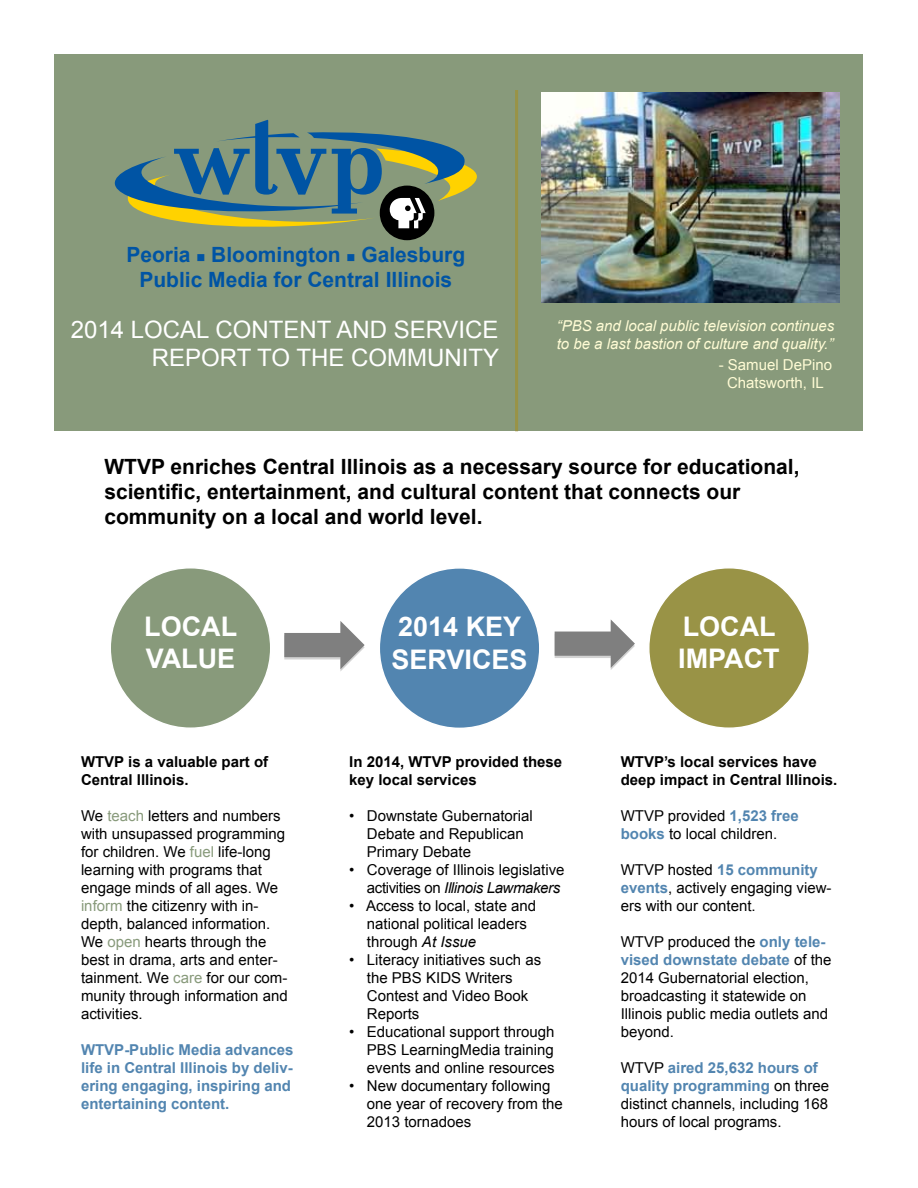
<style>
.page{position:relative;width:918px;height:1188px;background:#fff}
.page>*{position:absolute;margin:0;border:0;box-sizing:border-box;transform-origin:0 0}
.t1{font:700 27px/32.4px "Arial";color:#fff}
.t2{font:24px/28.8px "Arial";color:#fff;text-align:right}
.t3{font:700 21px/25.2px "Arial";color:#000}
.t4{font:700 21px/25.2px "Arial";color:#0054a4;text-align:center}
.t5{font:15px/18px "Arial";color:#000}
.t6{font:700 15px/18px "Arial";color:#000}
.t7{font:700 15px/18px "Arial";color:#5285b0}
.t8{font:italic 15px/18px "Arial";color:#fffcd5}
.t9{font:15px/18px "Arial";color:#fffcd5;text-align:center}
.s1{color:#889a7b}
.s2{font-style:italic}
.s3{font-weight:700;color:#5285b0}
</style>
<div class="page">
<div style="left:55px;top:55px;width:808px;height:376px;background:#889a7b"></div>
<hr style="left:515px;top:90px;width:3px;height:341px;background:#999346">
<div style="left:380px;top:186px;width:54px;height:54px;background:#000;border-radius:50%"></div>
<svg style="left:114px;top:120px;width:363px;height:110px"></svg>
<img style="left:542px;top:92px;width:297px;height:211px">
<div style="left:110px;top:568px;width:161px;height:160px;background:#889a7b;border-radius:50%"></div>
<div style="left:379px;top:568px;width:161px;height:160px;background:#5285b0;border-radius:50%"></div>
<div style="left:649px;top:568px;width:160px;height:160px;background:#999346;border-radius:50%"></div>
<svg style="left:284px;top:621px;width:81px;height:50px"></svg>
<svg style="left:555px;top:619px;width:80px;height:51px"></svg>
<h3 class="t4" style="left:126px;top:242px;width:340px">Peoria ■ Bloomington ■ Galesburg<br>Public Media for Central Illinois</h3>
<h2 class="t2" style="left:71px;top:315px;width:430px">2014 LOCAL CONTENT AND SERVICE<br>REPORT TO THE COMMUNITY</h2>
<p class="t8" style="left:557px;top:317px;width:279px">“PBS and local public television continues to be a last bastion of culture and quality.”</p>
<p class="t9" style="left:719px;top:356px;width:115px">- Samuel DePino<br>Chatsworth, IL</p>
<h3 class="t3" style="left:104px;top:454px;width:697px">WTVP enriches Central Illinois as a necessary source for educational, scientific, entertainment, and cultural content that connects our community on a local and world level.</h3>
<h1 class="t1" style="left:144px;top:611px;width:94px">LOCAL<br>VALUE</h1>
<h1 class="t1" style="left:392px;top:612px;width:138px">2014 KEY<br>SERVICES</h1>
<h1 class="t1" style="left:678px;top:611px;width:103px">LOCAL<br>IMPACT</h1>
<p class="t6" style="left:81px;top:753px;width:189px">WTVP is a valuable part of<br>Central Illinois.</p>
<p class="t5" style="left:81px;top:807px;width:208px">We <span class="s1">teach</span> letters and numbers with unsupassed programming for children. We <span class="s1">fuel</span> life-long learning with programs that engage minds of all ages. We <span class="s1">inform</span> the citizenry with in&shy;depth, balanced information.<br>We <span class="s1">open</span> hearts through the best in drama, arts and enter&shy;tainment. We <span class="s1">care</span> for our com&shy;munity through information and activities.</p>
<p class="t7" style="left:81px;top:1041px;width:214px">WTVP-Public Media advances life in Central Illinois by deliv&shy;ering engaging, inspiring and entertaining content.</p>
<p class="t6" style="left:349px;top:753px;width:215px">In 2014, WTVP provided these key local services</p>
<p class="t5" style="left:367px;top:807px;width:167px;text-indent:-18px">• Downstate Gubernatorial<br>Debate and Republican<br>Primary Debate</p>
<p class="t5" style="left:349px;top:861px;width:217px;text-align:right">• Coverage of Illinois legislative activities on <span class="s2">Illinois Lawmakers</span></p>
<p class="t5" style="left:367px;top:897px;width:171px;text-indent:-18px">• Access to local, state and national political leaders through <span class="s2">At Issue</span></p>
<p class="t5" style="left:367px;top:951px;width:176px;text-indent:-18px">• Literacy initiatives such as the PBS KIDS Writers<br>Contest and Video Book<br>Reports</p>
<p class="t5" style="left:367px;top:1023px;width:189px;text-align:justify;text-indent:-18px">• Educational support through PBS LearningMedia training events and online resources</p>
<p class="t5" style="left:367px;top:1077px;width:197px;text-indent:-18px">• New documentary following one year of recovery from the<br>2013 tornadoes</p>
<p class="t6" style="left:621px;top:753px;width:218px">WTVP’s local services have deep impact in Central Illinois.</p>
<p class="t5" style="left:621px;top:807px;width:180px">WTVP provided <span class="s3">1,523 free books</span> to local children.</p>
<p class="t5" style="left:621px;top:861px;width:212px">WTVP hosted <span class="s3">15 community events</span>, actively engaging view&shy;ers with our content.</p>
<p class="t5" style="left:621px;top:933px;width:212px">WTVP produced the <span class="s3">only tele&shy;vised downstate debate</span> of the<br>2014 Gubernatorial election, broadcasting it statewide on<br>Illinois public media outlets and beyond.</p>
<p class="t5" style="left:621px;top:1059px;width:210px">WTVP <span class="s3">aired 25,632 hours of quality programming</span> on three distinct channels, including 168 hours of local programs.</p>
</div>
